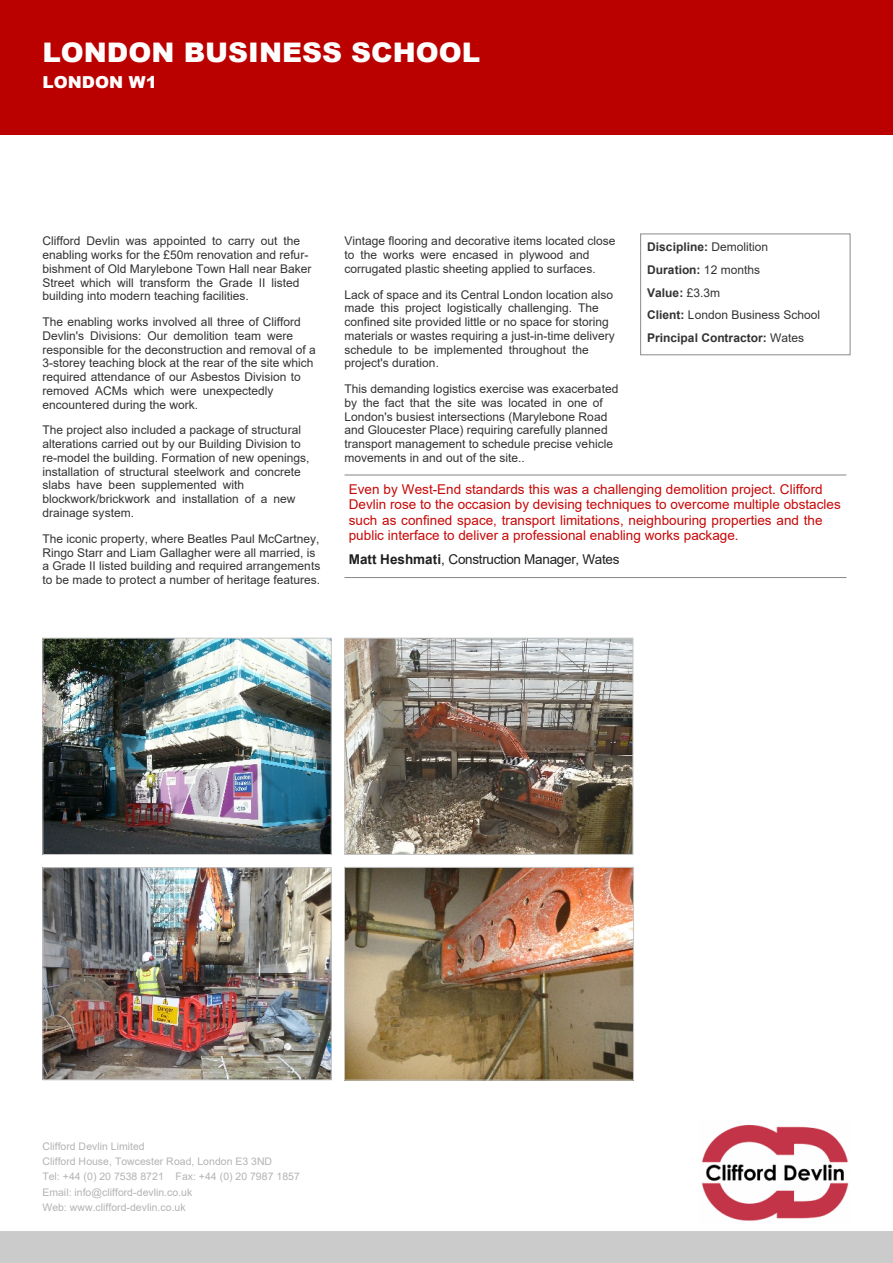
<style>
.page{position:relative;width:893px;height:1263px;background:#fff}
.page>*{position:absolute;margin:0;border:0;box-sizing:border-box;transform-origin:0 0}
.t1{font:900 27px "Arial";color:#fefefe}
.t2{font:900 16.5px "Arial";color:#fefefe}
.t3{font:13.5px/15.5px "Arial";color:#c80707}
.t4{font:13.5px "Arial";letter-spacing:-.02em;color:#1f1f1f}
.t5{font:12px/13.8px "Arial";color:#333}
.t6{font:700 12px/22.8px "Arial";color:#333}
.t7{font:10.35px/15.1px "Arial";color:#b3b3b3}
.s1{font-weight:400}
.s2{font-weight:700}
</style>
<div class="page">
<div style="left:0;top:1231px;width:893px;height:32px;background:#cbcbcb"></div>
<img style="left:702px;top:1125px;width:147px;height:96px">
<div style="left:0;top:0;width:893px;height:135px;background:#b00"></div>
<div style="left:640px;top:234px;width:210px;height:121px;border:1px solid #8a8a89"></div>
<hr style="left:344px;top:475px;width:502px;height:1px;background:#878787">
<hr style="left:344px;top:577px;width:502px;height:1px;background:#878787">
<img style="left:45px;top:640px;width:285px;height:213px">
<div style="left:43px;top:638px;width:289px;height:217px;border:1px solid #c7c7c7"></div>
<img style="left:346px;top:869px;width:286px;height:209px">
<div style="left:344px;top:867px;width:290px;height:213px;border:1px solid #c7c7c7"></div>
<img style="left:45px;top:869px;width:285px;height:209px">
<div style="left:43px;top:867px;width:289px;height:213px;border:1px solid #c7c7c7"></div>
<img style="left:346px;top:640px;width:285px;height:213px">
<div style="left:344px;top:638px;width:289px;height:217px;border:1px solid #c7c7c7"></div>
<h1 class="t1" style="left:43px;top:42px;width:439px">LONDON BUSINESS SCHOOL</h1>
<h2 class="t2" style="left:43px;top:76px;width:116px">LONDON W1</h2>
<p class="t5" style="left:43px;top:235px;width:271px">Clifford Devlin was appointed to carry out the enabling works for the £50m renovation and refur&shy;bishment of Old Marylebone Town Hall near Baker Street which will transform the Grade II listed building into modern teaching facilities.</p>
<p class="t5" style="left:43px;top:316px;width:275px">The enabling works involved all three of Clifford Devlin's Divisions: Our demolition team were responsible for the deconstruction and removal of a 3-storey teaching block at the rear of the site which required attendance of our Asbestos Division to removed ACMs which were unexpectedly encountered during the work.</p>
<p class="t5" style="left:43px;top:424px;width:269px">The project also included a package of structural alterations carried out by our Building Division to re-model the building. Formation of new openings, installation of structural steelwork and concrete slabs have been supplemented with blockwork/brickwork and installation of a new drainage system.</p>
<p class="t5" style="left:43px;top:533px;width:279px">The iconic property, where Beatles Paul McCartney, Ringo Starr and Liam Gallagher were all married, is a Grade II listed building and required arrangements to be made to protect a number of heritage features.</p>
<p class="t5" style="left:344px;top:235px;width:273px">Vintage flooring and decorative items located close to the works were encased in plywood and corrugated plastic sheeting applied to surfaces.</p>
<p class="t5" style="left:344px;top:289px;width:272px">Lack of space and its Central London location also made this project logistically challenging. The confined site provided little or no space for storing materials or wastes requiring a just-in-time delivery schedule to be implemented throughout the project's duration.</p>
<p class="t5" style="left:344px;top:383px;width:275px">This demanding logistics exercise was exacerbated by the fact that the site was located in one of London's busiest intersections (Marylebone Road and Gloucester Place) requiring carefully planned transport management to schedule precise vehicle movements in and out of the site..</p>
<p class="t6" style="left:647px;top:237px;width:174px">Discipline: <span class="s1">Demolition<br></span>Duration: <span class="s1">12 months<br></span>Value: <span class="s1">£3.3m<br></span>Client: <span class="s1">London Business School<br></span>Principal Contractor: <span class="s1">Wates</span></p>
<p class="t3" style="left:349px;top:482px;width:494px">Even by West-End standards this was a challenging demolition project. Clifford Devlin rose to the occasion by devising techniques to overcome multiple obstacles such as confined space, transport limitations, neighbouring properties and the public interface to deliver a professional enabling works package.</p>
<p class="t4" style="left:349px;top:555px;width:272px"><span class="s2">Matt Heshmati</span>, Construction Manager, Wates</p>
<p class="t7" style="left:43px;top:1140px;width:259px">Clifford Devlin Limited<br>Clifford House, Towcester Road, London E3 3ND<br>Tel: +44 (0) 20 7538 8721 Fax: +44 (0) 20 7987 1857<br>Email: info@clifford-devlin.co.uk<br>Web: www.clifford-devlin.co.uk</p>
</div>
